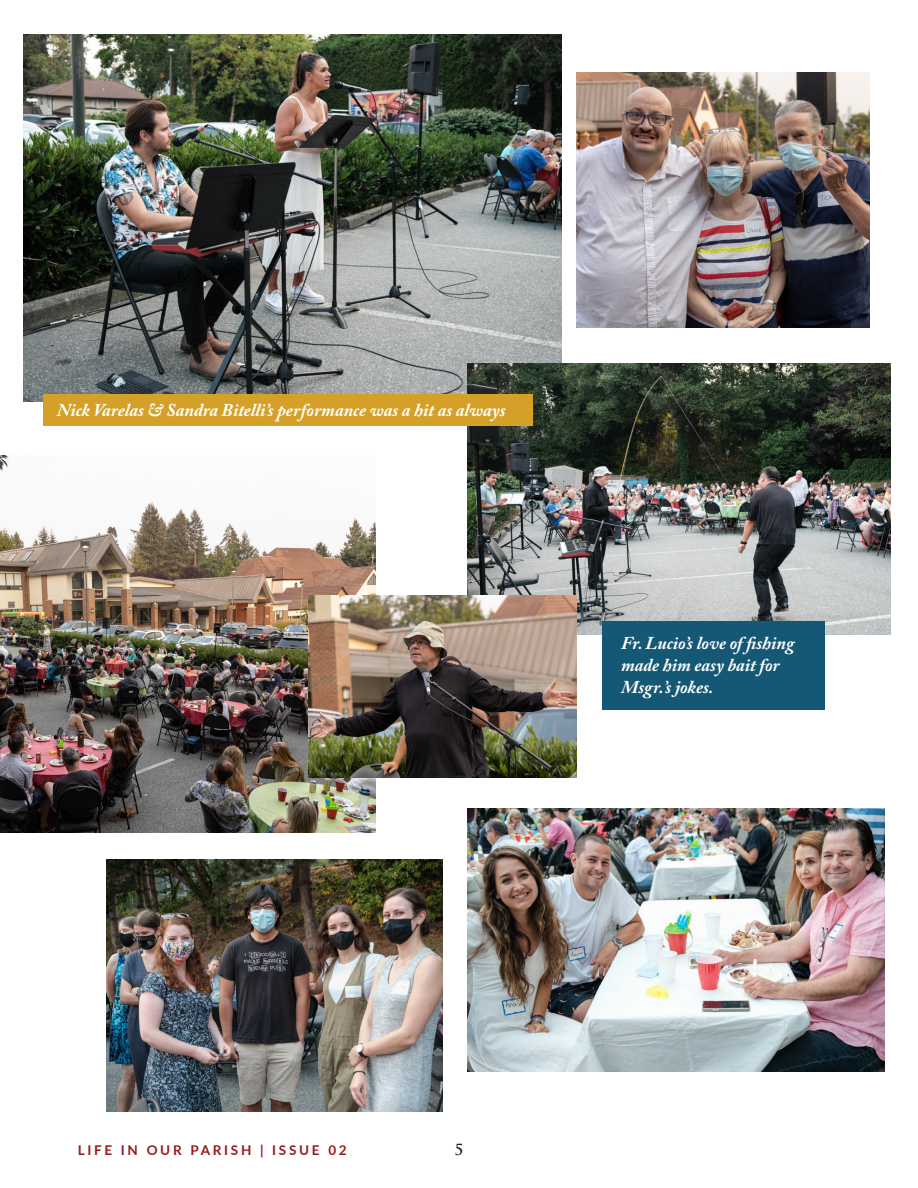
<style>
.page{position:relative;width:918px;height:1188px;background:#fff}
.page>*{position:absolute;margin:0;border:0;box-sizing:border-box;transform-origin:0 0}
.Subheadline{font:italic 700 18px/21.6px "Adobe Caslon Pro";color:#fff}
.t1{font:600 15px "Trajan Pro 3";color:#231f20}
.t2{font:700 13.5px "Lato";letter-spacing:.2em;color:#951a1e}
</style>
<div class="page">
<img style="left:24px;top:34px;width:537px;height:367px">
<img style="left:468px;top:364px;width:423px;height:270px">
<img style="left:0;top:455px;width:376px;height:378px">
<img style="left:577px;top:73px;width:293px;height:255px">
<img style="left:106px;top:860px;width:337px;height:251px">
<img style="left:468px;top:809px;width:416px;height:263px">
<img style="left:309px;top:596px;width:268px;height:182px">
<div style="left:43px;top:394px;width:489px;height:32px;background:#d4a027"></div>
<div style="left:602px;top:622px;width:222px;height:88px;background:#145876"></div>
<p class="Subheadline" style="left:57px;top:399px;width:450px">Nick Varelas &amp; Sandra Bitelli’s performance was a hit as always</p>
<p class="Subheadline" style="left:621px;top:632px;width:175px">Fr. Lucio’s love of fishing made him easy bait for<br>Msgr.’s jokes.</p>
<p class="t2" style="left:78px;top:1140px;width:270px">LIFE IN OUR PARISH | ISSUE 02</p>
<p class="t1" style="left:455px;top:1139px;width:10px">5</p>
</div>
